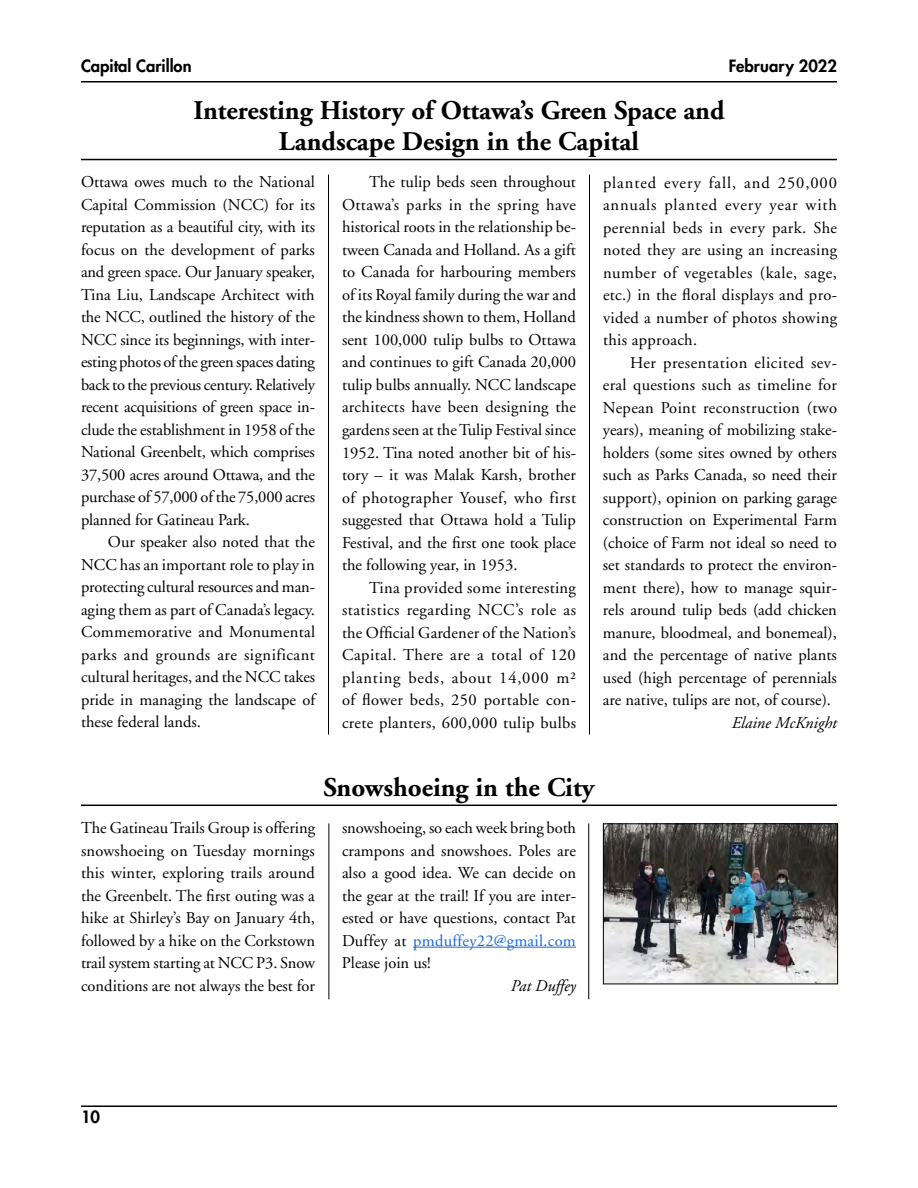
<style>
.page{position:relative;width:918px;height:1188px;background:#fff}
.page>*{position:absolute;margin:0;border:0;box-sizing:border-box;transform-origin:0 0}
.Heading_1{font:700 27px/31px "Adobe Garamond";color:#000;text-align:center}
.Body_text{font:16.5px/22.5px "Adobe Garamond";color:#000;text-align:justify}
.BNI{font:16.5px/22.5px "Adobe Garamond";color:#000;text-align:justify}
.t1{font:800 16.5px "Futura";color:#000}
.Body_text-2{font:italic 16.5px "Adobe Garamond";color:#000}
.BNI-2{font:italic 16.5px "Adobe Garamond";color:#000}
.s1{color:#196ad4}
</style>
<div class="page">
<hr style="left:81px;top:1106px;width:756px;height:1px;background:#000">
<hr style="left:81px;top:81px;width:756px;height:1px;background:#000">
<hr style="left:81px;top:159px;width:756px;height:1px;background:#000">
<hr style="left:328px;top:175px;width:1px;height:560px;background:#000">
<hr style="left:589px;top:175px;width:1px;height:560px;background:#000">
<hr style="left:81px;top:805px;width:756px;height:1px;background:#000">
<hr style="left:413px;top:947px;width:163px;height:1px;background:#196ad4">
<img style="left:605px;top:825px;width:231px;height:157px">
<div style="left:603px;top:823px;width:235px;height:161px;border:1px solid #000"></div>
<hr style="left:328px;top:823px;width:1px;height:176px;background:#000">
<hr style="left:588px;top:823px;width:1px;height:176px;background:#000">
<p class="t1" style="left:81px;top:55px;width:112px">Capital Carillon</p>
<p class="t1" style="left:729px;top:55px;width:110px">February 2022</p>
<p class="Heading_1" style="left:193px;top:95px;width:533px">Interesting History of Ottawa’s Green Space and<br>Landscape Design in the Capital</p>
<p class="BNI" style="left:81px;top:171px;width:236px">Ottawa owes much to the National Capital Commission (NCC) for its reputation as a beautiful city, with its focus on the development of parks and green space. Our January speaker, Tina Liu, Landscape Architect with the NCC, outlined the history of the NCC since its beginnings, with inter&shy;esting photos of the green spaces dating back to the previous century. Relatively recent acquisitions of green space in&shy;clude the establishment in 1958 of the National Greenbelt, which comprises 37,500 acres around Ottawa, and the purchase of 57,000 of the 75,000 acres planned for Gatineau Park.</p>
<p class="Body_text" style="left:81px;top:531px;width:236px;text-indent:27px">Our speaker also noted that the NCC has an important role to play in protecting cultural resources and man&shy;aging them as part of Canada’s legacy.<br>Commemorative and Monumental parks and grounds are significant cultural heritages, and the NCC takes pride in managing the landscape of these federal lands.</p>
<p class="Body_text" style="left:342px;top:171px;width:236px;text-indent:27px">The tulip beds seen throughout Ottawa’s parks in the spring have historical roots in the relationship be&shy;tween Canada and Holland. As a gift to Canada for harbouring members of its Royal family during the war and the kindness shown to them, Holland sent 100,000 tulip bulbs to Ottawa and continues to gift Canada 20,000 tulip bulbs annually. NCC landscape architects have been designing the gardens seen at the Tulip Festival since 1952. Tina noted another bit of his&shy;tory – it was Malak Karsh, brother of photographer Yousef, who first suggested that Ottawa hold a Tulip Festival, and the first one took place the following year, in 1953.</p>
<p class="Body_text" style="left:342px;top:576px;width:236px;text-indent:27px">Tina provided some interesting statistics regarding NCC’s role as the Official Gardener of the Nation’s Capital. There are a total of 120 planting beds, about 14,000 m² of flower beds, 250 portable con&shy;crete planters, 600,000 tulip bulbs</p>
<p class="Body_text" style="left:603px;top:172px;width:236px">planted every fall, and 250,000 annuals planted every year with perennial beds in every park. She noted they are using an increasing number of vegetables (kale, sage, etc.) in the floral displays and pro&shy;vided a number of photos showing this approach.</p>
<p class="Body_text" style="left:603px;top:352px;width:236px;text-indent:27px">Her presentation elicited sev&shy;eral questions such as timeline for Nepean Point reconstruction (two years), meaning of mobilizing stake&shy;holders (some sites owned by others such as Parks Canada, so need their support), opinion on parking garage construction on Experimental Farm (choice of Farm not ideal so need to set standards to protect the environ&shy;ment there), how to manage squir&shy;rels around tulip beds (add chicken manure, bloodmeal, and bonemeal), and the percentage of native plants used (high percentage of perennials are native, tulips are not, of course).</p>
<p class="Body_text-2" style="left:732px;top:714px;width:107px">Elaine McKnight</p>
<p class="Heading_1" style="left:324px;top:772px;width:272px">Snowshoeing in the City</p>
<p class="BNI" style="left:81px;top:817px;width:236px">The Gatineau Trails Group is offering snowshoeing on Tuesday mornings this winter, exploring trails around the Greenbelt. The first outing was a hike at Shirley’s Bay on January 4th, followed by a hike on the Corkstown trail system starting at NCC P3. Snow conditions are not always the best for</p>
<p class="BNI" style="left:342px;top:817px;width:236px">snowshoeing, so each week bring both crampons and snowshoes. Poles are also a good idea. We can decide on the gear at the trail! If you are inter&shy;ested or have questions, contact Pat Duffey at <span class="s1">pmduffey22@gmail.com </span>Please join us!</p>
<p class="BNI-2" style="left:511px;top:977px;width:67px">Pat Duffey</p>
<p class="t1" style="left:81px;top:1106px;width:21px">10</p>
</div>
